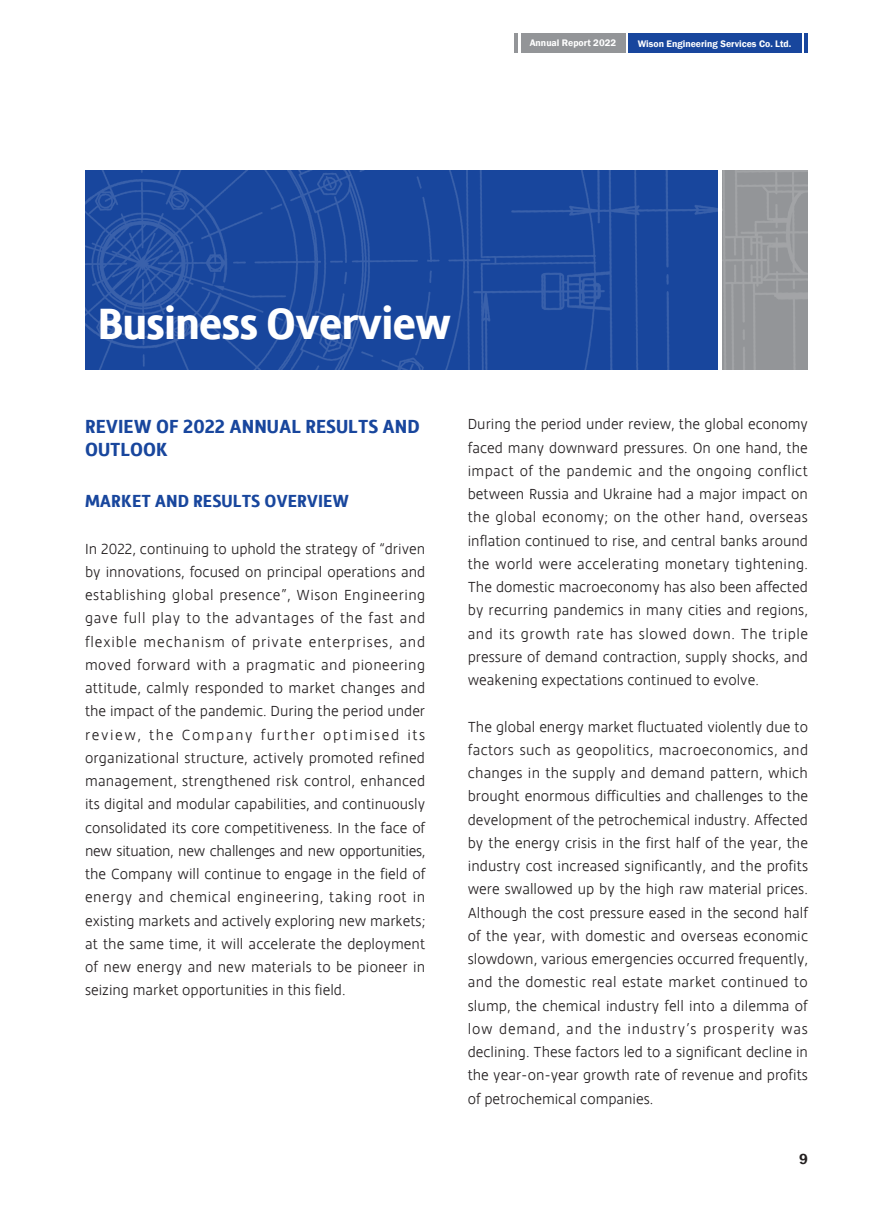
<style>
.page{position:relative;width:893px;height:1212px;background:#fff}
.page>*{position:absolute;margin:0;border:0;box-sizing:border-box;transform-origin:0 0}
.t1{font:700 45px "Hedley New";letter-spacing:-.025em;color:#fff}
.t2{font:700 19.5px/23.2px "Hedley New";color:#18469d}
.t3{font:700 18px "Hedley New";color:#18469d}
.t4{font:300 15px/23.2px "Hedley New";color:#231f20;text-align:justify}
.t5{font:600 15px "Franklin Gothic";color:#231f20}
.t6{font:600 9.75px "Franklin Gothic";color:#fff}
</style>
<div class="page">
<div style="left:628px;top:34px;width:174px;height:19px;background:#18469d"></div>
<div style="left:521px;top:34px;width:104px;height:19px;background:#939598"></div>
<hr style="left:514px;top:34px;width:4px;height:19px;background:#939598">
<hr style="left:804px;top:34px;width:4px;height:19px;background:#18469d">
<img style="left:85px;top:170px;width:632px;height:200px">
<img style="left:723px;top:170px;width:85px;height:200px">
<p class="t6" style="left:530px;top:37px;width:88px">Annual Report 2022</p>
<p class="t6" style="left:638px;top:37px;width:155px">Wison Engineering Services Co. Ltd.</p>
<h1 class="t1" style="left:98px;top:298px;width:355px">Business Overview</h1>
<h2 class="t2" style="left:85px;top:415px;width:336px">REVIEW OF 2022 ANNUAL RESULTS AND<br>OUTLOOK</h2>
<p class="t3" style="left:85px;top:491px;width:266px">MARKET AND RESULTS OVERVIEW</p>
<p class="t4" style="left:85px;top:537px;width:342px">In 2022, continuing to uphold the strategy of “driven by innovations, focused on principal operations and establishing global presence”, Wison Engineering gave full play to the advantages of the fast and flexible mechanism of private enterprises, and moved forward with a pragmatic and pioneering attitude, calmly responded to market changes and the impact of the pandemic. During the period under review, the Company further optimised its organizational structure, actively promoted refined management, strengthened risk control, enhanced its digital and modular capabilities, and continuously consolidated its core competitiveness. In the face of new situation, new challenges and new opportunities, the Company will continue to engage in the field of energy and chemical engineering, taking root in existing markets and actively exploring new markets; at the same time, it will accelerate the deployment of new energy and new materials to be pioneer in seizing market opportunities in this field.</p>
<p class="t4" style="left:468px;top:412px;width:342px">During the period under review, the global economy faced many downward pressures. On one hand, the impact of the pandemic and the ongoing conflict between Russia and Ukraine had a major impact on the global economy; on the other hand, overseas inflation continued to rise, and central banks around the world were accelerating monetary tightening.<br>The domestic macroeconomy has also been affected by recurring pandemics in many cities and regions, and its growth rate has slowed down. The triple pressure of demand contraction, supply shocks, and weakening expectations continued to evolve.</p>
<p class="t4" style="left:468px;top:715px;width:342px">The global energy market fluctuated violently due to factors such as geopolitics, macroeconomics, and changes in the supply and demand pattern, which brought enormous difficulties and challenges to the development of the petrochemical industry. Affected by the energy crisis in the first half of the year, the industry cost increased significantly, and the profits were swallowed up by the high raw material prices.<br>Although the cost pressure eased in the second half of the year, with domestic and overseas economic slowdown, various emergencies occurred frequently, and the domestic real estate market continued to slump, the chemical industry fell into a dilemma of low demand, and the industry’s prosperity was declining. These factors led to a significant decline in the year-on-year growth rate of revenue and profits of petrochemical companies.</p>
<p class="t5" style="left:799px;top:1150px;width:10px">9</p>
</div>
